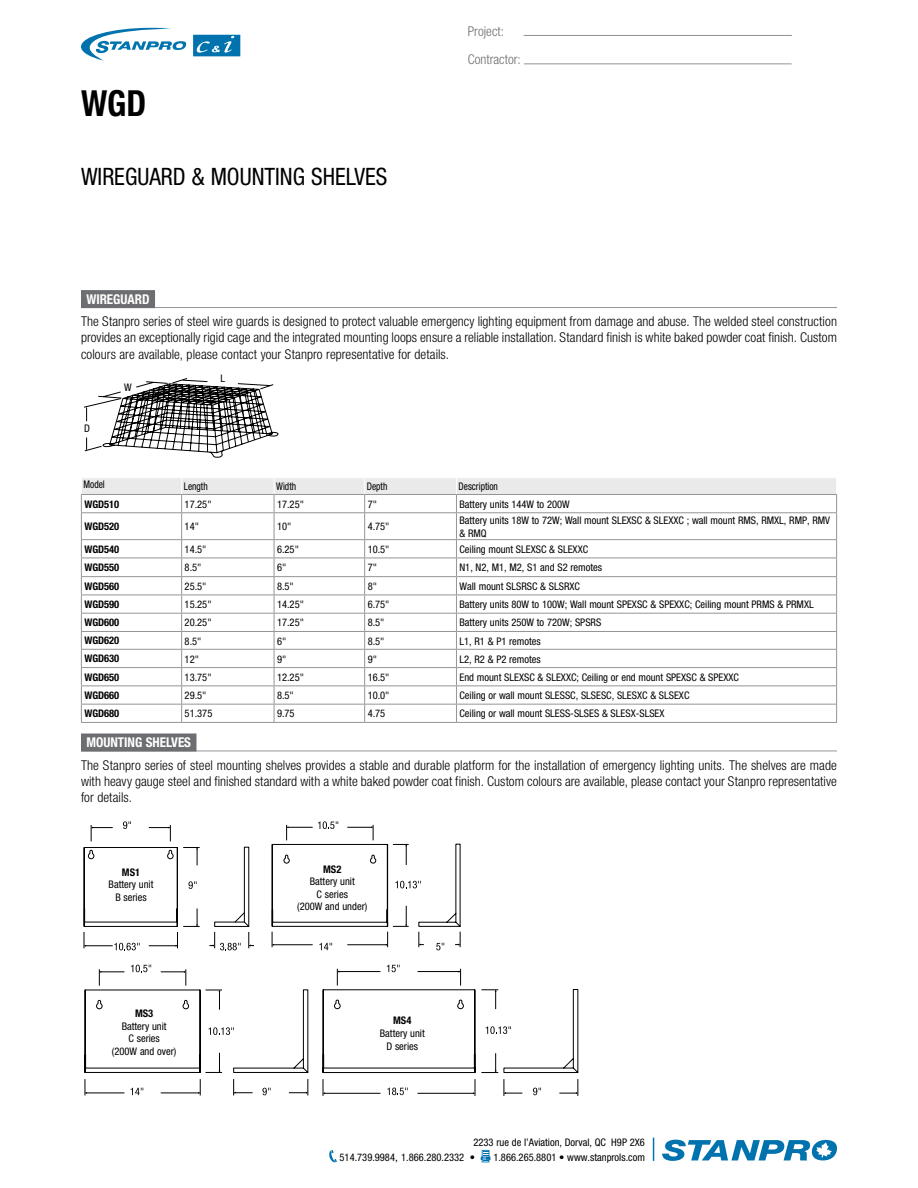
<style>
.page{position:relative;width:918px;height:1188px;background:#fff}
.page>*{position:absolute;margin:0;border:0;box-sizing:border-box;transform-origin:0 0}
.t1{font:700 condensed 36px "Helvetica Neue";color:#000;scale:.96 1}
.t2{font:condensed 24px "Helvetica Neue";color:#000;scale:.96 1}
.t3{font:300 condensed 13.5px/16.2px "Helvetica Neue";letter-spacing:.005em;color:#000;text-align:justify}
.t4{font:700 condensed 13.5px "Helvetica Neue";color:#fff}
.t5{font:300 condensed 13.5px/28.3px "Helvetica Neue";color:#6d6e71}
.t6{font:condensed 10.5px/12.6px "Helvetica Neue";color:#000;text-align:center}
.t7{font:700 condensed 10.5px "Helvetica Neue";color:#000}
.t8{font:condensed 10.5px "Helvetica Neue";color:#000;scale:.9 1}
.s1{font-stretch:normal}
</style>
<div class="page">
<svg style="left:193px;top:35px;width:47px;height:21px"></svg>
<svg style="left:81px;top:28px;width:106px;height:33px"></svg>
<svg style="left:329px;top:1150px;width:8px;height:13px"></svg>
<svg style="left:481px;top:1150px;width:10px;height:12px"></svg>
<svg style="left:653px;top:1138px;width:1px;height:23px"></svg>
<svg style="left:662px;top:1140px;width:175px;height:21px"></svg>
<hr style="left:81px;top:307px;width:756px;height:1px;background:#939598">
<div style="left:81px;top:290px;width:74px;height:18px;background:#6d6e71"></div>
<hr style="left:81px;top:751px;width:756px;height:1px;background:#939598">
<div style="left:81px;top:734px;width:116px;height:18px;background:#6d6e71"></div>
<svg style="left:81px;top:478px;width:756px;height:244px"></svg>
<hr style="left:81px;top:722px;width:101px;height:1px;background:#939598">
<hr style="left:182px;top:722px;width:92px;height:1px;background:#939598">
<hr style="left:274px;top:722px;width:91px;height:1px;background:#939598">
<hr style="left:365px;top:722px;width:91px;height:1px;background:#939598">
<hr style="left:456px;top:722px;width:381px;height:1px;background:#939598">
<svg style="left:84px;top:378px;width:195px;height:80px"></svg>
<svg style="left:84px;top:965px;width:225px;height:130px"></svg>
<svg style="left:88px;top:850px;width:7px;height:9px"></svg>
<svg style="left:167px;top:850px;width:7px;height:9px"></svg>
<hr style="left:84px;top:847px;width:93px;height:1px;background:#000">
<div style="left:177px;top:847px;width:1px;height:80px;border:1px solid #000"></div>
<div style="left:84px;top:847px;width:1px;height:80px;border:1px solid #000"></div>
<div style="left:84px;top:922px;width:94px;height:5px;border:1px solid #000"></div>
<svg style="left:183px;top:847px;width:17px;height:18px"></svg>
<svg style="left:91px;top:825px;width:22px;height:16px"></svg>
<svg style="left:149px;top:825px;width:22px;height:16px"></svg>
<svg style="left:149px;top:908px;width:51px;height:40px"></svg>
<svg style="left:123px;top:821px;width:8px;height:8px"></svg>
<svg style="left:209px;top:846px;width:45px;height:104px"></svg>
<svg style="left:271px;top:821px;width:190px;height:129px"></svg>
<svg style="left:84px;top:932px;width:56px;height:18px"></svg>
<svg style="left:189px;top:881px;width:8px;height:8px"></svg>
<svg style="left:322px;top:965px;width:257px;height:131px"></svg>
<hr style="left:524px;top:64px;width:268px;height:1px;background:#939598">
<hr style="left:524px;top:35px;width:268px;height:1px;background:#939598">
<h1 class="t1" style="left:81px;top:82px;width:70px">WGD</h1>
<h2 class="t2" style="left:81px;top:163px;width:320px">WIREGUARD &amp; MOUNTING SHELVES</h2>
<p class="t5" style="left:468px;top:17px;width:55px">Project:<br>Contractor:</p>
<p class="t4" style="left:86px;top:291px;width:65px">WIREGUARD</p>
<p class="t3" style="left:81px;top:313px;width:758px">The Stanpro series of steel wire guards is designed to protect valuable emergency lighting equipment from damage and abuse. The welded steel construction provides an exceptionally rigid cage and the integrated mounting loops ensure a reliable installation. Standard finish is white baked powder coat finish. Custom colours are available, please contact your Stanpro representative for details.</p>
<p class="t6" style="left:84px;top:422px;width:7px">D</p>
<p class="t6" style="left:124px;top:380px;width:9px">W</p>
<p class="t6" style="left:220px;top:372px;width:6px">L</p>
<p class="t8" style="left:84px;top:478px;width:25px">Model</p>
<p class="t8" style="left:184px;top:480px;width:28px">Length</p>
<p class="t8" style="left:276px;top:480px;width:24px">Width</p>
<p class="t8" style="left:367px;top:480px;width:24px">Depth</p>
<p class="t8" style="left:459px;top:480px;width:45px">Description</p>
<p class="t7" style="left:84px;top:498px;width:36px">WGD510</p>
<p class="t6" style="left:185px;top:498px;width:28px">17.25"</p>
<p class="t6" style="left:277px;top:498px;width:28px">17.25"</p>
<p class="t6" style="left:368px;top:498px;width:11px">7"</p>
<p class="t6" style="left:459px;top:498px;width:112px">Battery units 144W to 200W</p>
<p class="t7" style="left:84px;top:520px;width:36px">WGD520</p>
<p class="t6" style="left:185px;top:520px;width:16px">14"</p>
<p class="t6" style="left:277px;top:520px;width:16px">10"</p>
<p class="t6" style="left:368px;top:520px;width:23px">4.75"</p>
<p class="t6" style="left:459px;top:514px;width:372px;text-align:left">Battery units 18W to 72W; Wall mount SLEXSC &amp; SLEXXC ; wall mount RMS, RMXL, RMP, RMV &amp; RMQ</p>
<p class="t7" style="left:84px;top:543px;width:36px">WGD540</p>
<p class="t6" style="left:185px;top:543px;width:23px">14.5"</p>
<p class="t6" style="left:277px;top:543px;width:23px">6.25"</p>
<p class="t6" style="left:368px;top:543px;width:23px">10.5"</p>
<p class="t6" style="left:459px;top:543px;width:130px">Ceiling mount SLEXSC &amp; SLEXXC</p>
<p class="t7" style="left:84px;top:561px;width:36px">WGD550</p>
<p class="t6" style="left:185px;top:561px;width:18px">8.5"</p>
<p class="t6" style="left:277px;top:561px;width:11px">6"</p>
<p class="t6" style="left:368px;top:561px;width:11px">7"</p>
<p class="t6" style="left:459px;top:561px;width:144px">N1, N2, M1, M2, S1 and S2 remotes</p>
<p class="t7" style="left:84px;top:580px;width:36px">WGD560</p>
<p class="t6" style="left:185px;top:580px;width:23px">25.5"</p>
<p class="t6" style="left:277px;top:580px;width:18px">8.5"</p>
<p class="t6" style="left:368px;top:580px;width:11px">8"</p>
<p class="t6" style="left:459px;top:580px;width:122px">Wall mount SLSRSC &amp; SLSRXC</p>
<p class="t7" style="left:84px;top:598px;width:36px">WGD590</p>
<p class="t6" style="left:185px;top:598px;width:28px">15.25"</p>
<p class="t6" style="left:277px;top:598px;width:28px">14.25"</p>
<p class="t6" style="left:368px;top:598px;width:23px">6.75"</p>
<p class="t6" style="left:459px;top:598px;width:356px">Battery units 80W to 100W; Wall mount SPEXSC &amp; SPEXXC; Ceiling mount PRMS &amp; PRMXL</p>
<p class="t7" style="left:84px;top:616px;width:36px">WGD600</p>
<p class="t6" style="left:185px;top:616px;width:28px">20.25"</p>
<p class="t6" style="left:277px;top:616px;width:28px">17.25"</p>
<p class="t6" style="left:368px;top:616px;width:18px">8.5"</p>
<p class="t6" style="left:459px;top:616px;width:143px">Battery units 250W to 720W; SPSRS</p>
<p class="t7" style="left:84px;top:634px;width:36px">WGD620</p>
<p class="t6" style="left:185px;top:634px;width:18px">8.5"</p>
<p class="t6" style="left:277px;top:634px;width:11px">6"</p>
<p class="t6" style="left:368px;top:634px;width:18px">8.5"</p>
<p class="t6" style="left:459px;top:634px;width:83px">L1, R1 &amp; P1 remotes</p>
<p class="t7" style="left:84px;top:652px;width:36px">WGD630</p>
<p class="t6" style="left:185px;top:652px;width:16px">12"</p>
<p class="t6" style="left:277px;top:652px;width:11px">9"</p>
<p class="t6" style="left:368px;top:652px;width:11px">9"</p>
<p class="t6" style="left:459px;top:652px;width:83px">L2, R2 &amp; P2 remotes</p>
<p class="t7" style="left:84px;top:671px;width:36px">WGD650</p>
<p class="t6" style="left:185px;top:671px;width:28px">13.75"</p>
<p class="t6" style="left:277px;top:671px;width:28px">12.25"</p>
<p class="t6" style="left:368px;top:671px;width:23px">16.5"</p>
<p class="t6" style="left:459px;top:671px;width:281px">End mount SLEXSC &amp; SLEXXC; Ceiling or end mount SPEXSC &amp; SPEXXC</p>
<p class="t7" style="left:84px;top:689px;width:36px">WGD660</p>
<p class="t6" style="left:185px;top:689px;width:23px">29.5"</p>
<p class="t6" style="left:277px;top:689px;width:18px">8.5"</p>
<p class="t6" style="left:368px;top:689px;width:23px">10.0"</p>
<p class="t6" style="left:459px;top:689px;width:232px">Ceiling or wall mount SLESSC, SLSESC, SLESXC &amp; SLSEXC</p>
<p class="t7" style="left:84px;top:707px;width:36px">WGD680</p>
<p class="t6" style="left:185px;top:707px;width:29px">51.375</p>
<p class="t6" style="left:277px;top:707px;width:19px">9.75</p>
<p class="t6" style="left:368px;top:707px;width:19px">4.75</p>
<p class="t6" style="left:459px;top:707px;width:207px">Ceiling or wall mount SLESS-SLSES &amp; SLESX-SLSEX</p>
<p class="t4" style="left:86px;top:734px;width:106px">MOUNTING SHELVES</p>
<p class="t3" style="left:81px;top:757px;width:757px">The Stanpro series of steel mounting shelves provides a stable and durable platform for the installation of emergency lighting units. The shelves are made with heavy gauge steel and finished standard with a white baked powder coat finish. Custom colours are available, please contact your Stanpro representative for details.</p>
<p class="t7" style="left:122px;top:865px;width:20px">MS1</p>
<p class="t6" style="left:109px;top:878px;width:46px">Battery unit<br>B series</p>
<p class="t7" style="left:135px;top:1007px;width:20px">MS3</p>
<p class="t6" style="left:112px;top:1020px;width:66px">Battery unit<br>C series<br>(200W and over)</p>
<p class="t7" style="left:323px;top:863px;width:20px">MS2</p>
<p class="t6" style="left:297px;top:875px;width:72px">Battery unit<br>C series<br>(200W and under)</p>
<p class="t7" style="left:393px;top:1014px;width:20px">MS4</p>
<p class="t6" style="left:380px;top:1027px;width:46px">Battery unit<br>D series</p>
<p class="t6" style="left:340px;top:1135px;width:307px;line-height:15px;text-align:left;text-indent:134px">2233 rue de l’Aviation, Dorval, QC H9P 2X6<br>514.739.9984<span class="s1">,</span> 1.866.280.2332 •</p>
<p class="t6" style="left:493px;top:1151px;width:153px">1.866.265.8801 • www.stanprols.com</p>
</div>
